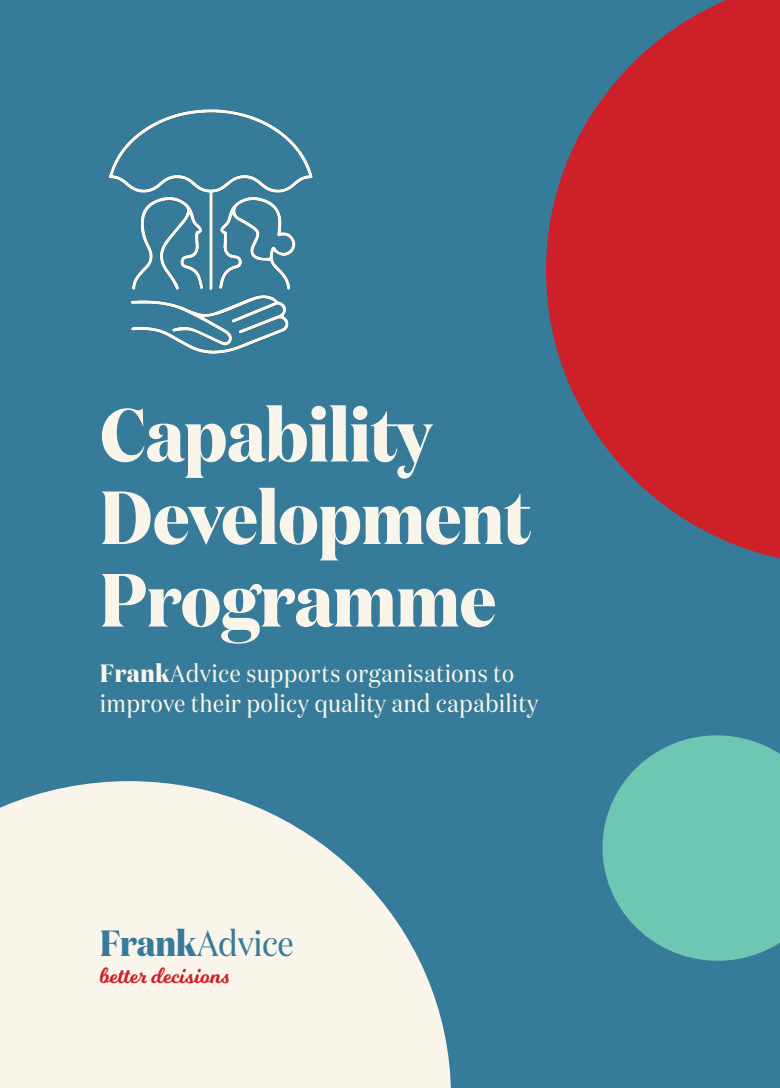
<style>
.page{position:relative;width:780px;height:1088px;background:#367b99}
.page>*{position:absolute;margin:0;border:0;box-sizing:border-box;transform-origin:0 0}
.t1{font:700 75px/82.5px "Domaine Disp Nar";color:#f9f5eb}
.t2{font:36.38px "Domaine Disp Nar";color:#367b99}
.t3{font:25px/30px "Domaine Disp Nar";letter-spacing:.03em;color:#f9f5eb}
.t4{font:22.5px "Milkshake";color:#cd2028}
.s1{font-weight:700}
</style>
<div class="page">
<svg style="left:0;top:781px;width:451px;height:307px;fill:#f9f5eb"></svg>
<img style="left:108px;top:109px;width:205px;height:245px">
<svg style="left:546px;top:0;width:234px;height:559px;fill:#cd2028"></svg>
<svg style="left:602px;top:735px;width:178px;height:226px;fill:#6dc7b3"></svg>
<p class="t1" style="left:100px;top:393px;width:432px">Capability<br>Development<br>Programme</p>
<p class="t3" style="left:100px;top:658px;width:439px"><span class="s1">Frank</span>Advice supports organisations to improve their policy quality and capability</p>
<p class="t2" style="left:100px;top:922px;width:195px"><span class="s1">Frank</span>Advice</p>
<p class="t4" style="left:100px;top:959px;width:130px">better decisions</p>
</div>
